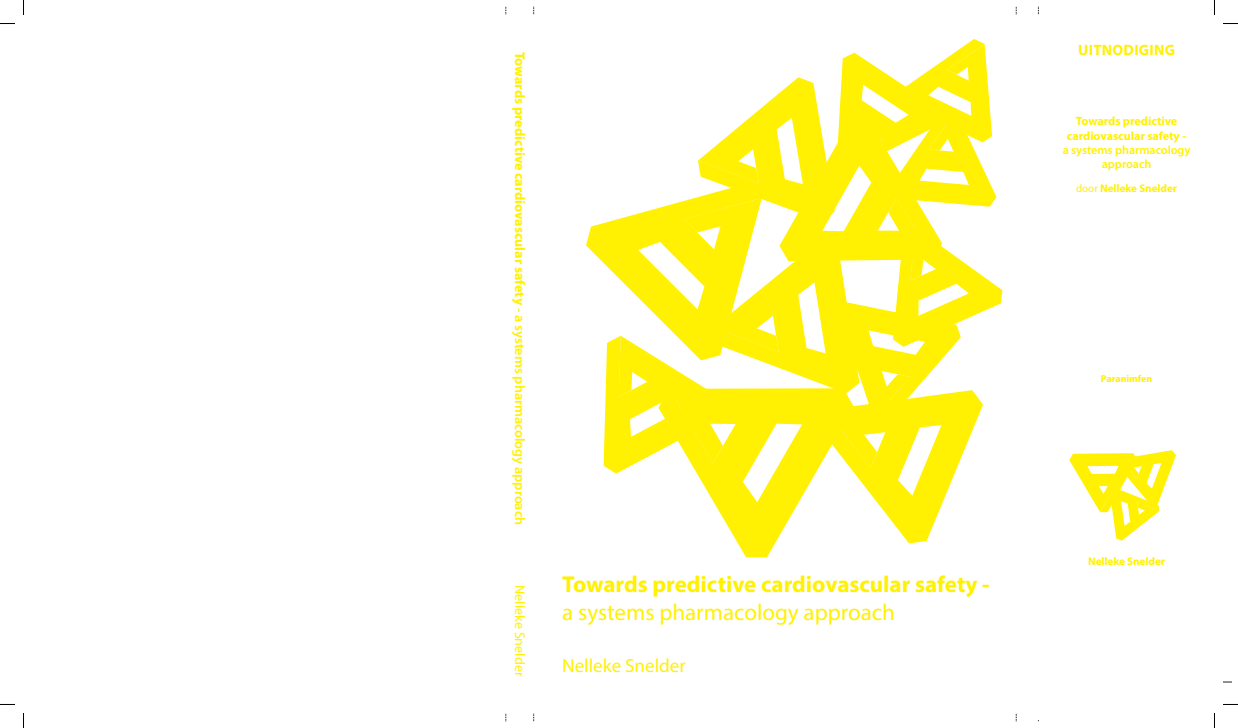
<style>
.page{position:relative;width:1238px;height:728px;background:#fff}
.page>*{position:absolute;margin:0;border:0;box-sizing:border-box;transform-origin:0 0}
.t1{font:700 23px "Myriad Pro";color:#fff101}
.t2{font:23px "Myriad Pro";color:#fff101}
.t3{font:19px "Myriad Pro";color:#fff101}
.t4{font:700 15px "Myriad Pro";letter-spacing:.02em;color:#fff101}
.t5{font:700 14px "Myriad Pro";color:#fff101}
.t6{font:14px "Myriad Pro";color:#fff101}
.t7{font:700 12px/14.4px "Myriad Pro";color:#fff101;text-align:center}
.t8{font:600 12px/14.4px "Myriad Pro";color:#fff101;text-align:center}
.t9{font:700 11px "Myriad Pro";color:#fff101}
.t10{font:700 10px "Myriad Pro";color:#fff101}
.s1{font-weight:600}
.s2{font-weight:400}
</style>
<div class="page">
<hr style="left:1197px;top:681px;width:34px;height:1px;background:#231f20">
<svg style="left:586px;top:39px;width:416px;height:518px"></svg>
<svg style="left:1069px;top:450px;width:107px;height:90px"></svg>
<svg style="left:0;top:23px;width:15px;height:1px"></svg>
<svg style="left:1223px;top:23px;width:15px;height:1px"></svg>
<svg style="left:0;top:704px;width:15px;height:1px"></svg>
<svg style="left:1223px;top:704px;width:15px;height:1px"></svg>
<svg style="left:23px;top:0;width:1px;height:15px"></svg>
<svg style="left:23px;top:713px;width:1px;height:14px"></svg>
<svg style="left:1214px;top:0;width:1px;height:15px"></svg>
<svg style="left:1214px;top:713px;width:1px;height:14px"></svg>
<p class="t5" style="left:529px;top:52px;width:474px;rotate:90deg">Towards predictive cardiovascular safety <span class="s1">- a systems pharmacology approach</span></p>
<p class="t6" style="left:528px;top:585px;width:92px;rotate:90deg">Nelleke Snelder</p>
<h1 class="t1" style="left:562px;top:569px;width:429px">Towards predictive cardiovascular safety -</h1>
<h1 class="t2" style="left:562px;top:598px;width:334px">a systems pharmacology approach</h1>
<h2 class="t3" style="left:562px;top:653px;width:125px">Nelleke Snelder</h2>
<p class="t4" style="left:1078px;top:40px;width:98px">UITNODIGING</p>
<p class="t7" style="left:1067px;top:113px;width:121px">Towards predictive cardiovascular safety -</p>
<p class="t8" style="left:1062px;top:142px;width:129px">a systems pharmacology approach</p>
<p class="t9" style="left:1076px;top:181px;width:103px"><span class="s2">door</span> Nelleke Snelder</p>
<p class="t10" style="left:1100px;top:372px;width:53px">Paranimfen</p>
<p class="t9" style="left:1088px;top:554px;width:78px">Nelleke Snelder</p>
</div>
